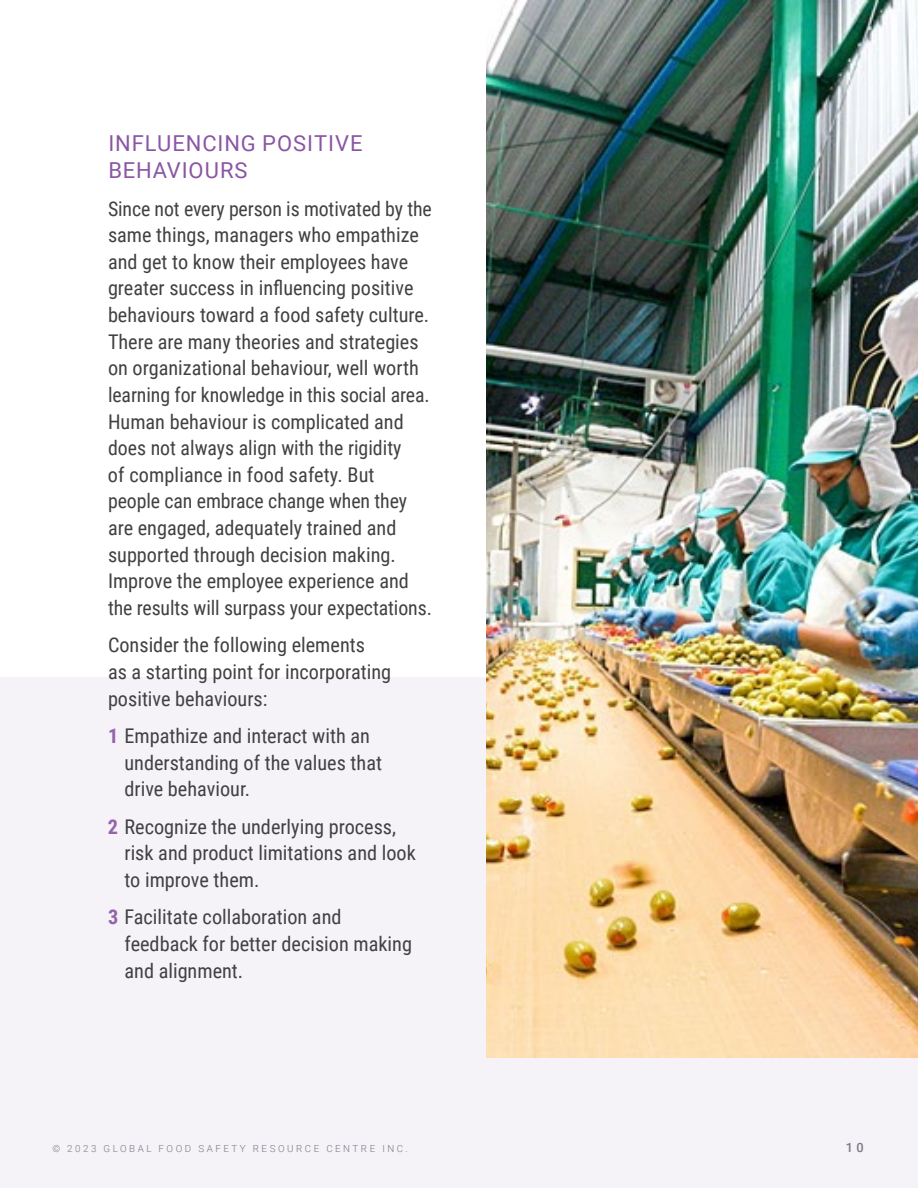
<style>
.page{position:relative;width:918px;height:1188px;background:#fff}
.page>*{position:absolute;margin:0;border:0;box-sizing:border-box;transform-origin:0 0}
.t1{font:21.9px/26.5px "Roboto";letter-spacing:.04em;color:#8a56a3}
.t2{font:20.25px/26.7px "Roboto Condensed";color:#414042}
.t3{font:500 12.75px "Roboto";color:#808285}
.t4{font:300 9.75px "Roboto";letter-spacing:.26em;color:#808285}
.s1{font-weight:700;color:#9364aa}
</style>
<div class="page">
<div style="left:0;top:677px;width:918px;height:511px;background:#f5f2f8"></div>
<img style="left:486px;top:0;width:432px;height:1057px">
<p class="t1" style="left:108px;top:130px;width:256px">INFLUENCING POSITIVE<br>BEHAVIOURS</p>
<p class="t2" style="left:108px;top:194px;width:325px">Since not every person is motivated by the same things, managers who empathize and get to know their employees have greater success in influencing positive behaviours toward a food safety culture.<br>There are many theories and strategies on organizational behaviour, well worth learning for knowledge in this social area.<br>Human behaviour is complicated and does not always align with the rigidity<br>of compliance in food safety. But<br>people can embrace change when they are engaged, adequately trained and supported through decision making.<br>Improve the employee experience and the results will surpass your expectations.</p>
<p class="t2" style="left:108px;top:631px;width:285px">Consider the following elements<br>as a starting point for incorporating positive behaviours:</p>
<p class="t2" style="left:125px;top:722px;width:259px;text-indent:-17px"><span class="s1">1</span> Empathize and interact with an understanding of the values that drive behaviour.</p>
<p class="t2" style="left:125px;top:812px;width:293px;text-indent:-17px"><span class="s1">2</span> Recognize the underlying process, risk and product limitations and look to improve them.</p>
<p class="t2" style="left:125px;top:903px;width:289px;text-indent:-17px"><span class="s1">3</span> Facilitate collaboration and feedback for better decision making and alignment.</p>
<p class="t4" style="left:52px;top:1142px;width:357px">© 2023 GLOBAL FOOD SAFETY RESOURCE CENTRE INC.</p>
<p class="t3" style="left:846px;top:1139px;width:19px">1 0</p>
</div>
